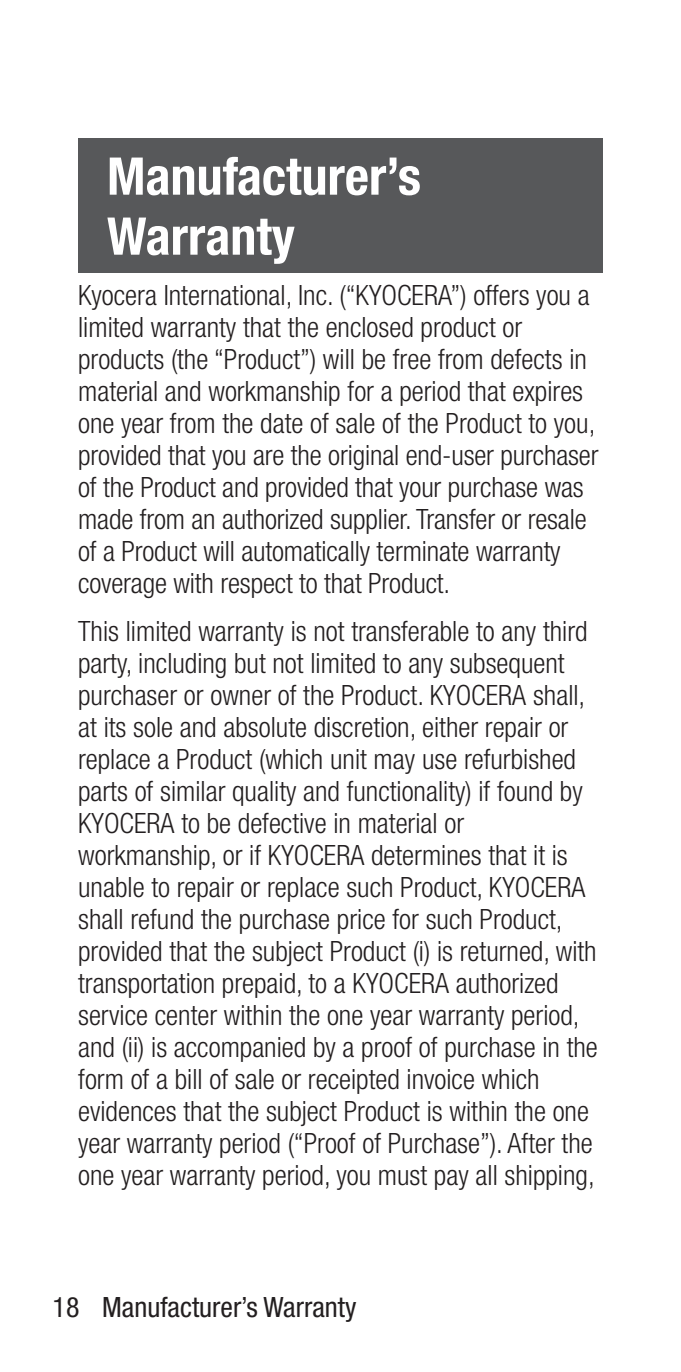
<style>
.page{position:relative;width:681px;height:1372px;background:#fff}
.page>*{position:absolute;margin:0;border:0;box-sizing:border-box;transform-origin:0 0}
.Section_Head{font:700 condensed 52px/60px "Helvetica Neue LT";color:#fff}
.Ts___Cs{font:300 condensed 28px/32px "Helvetica Neue LT";color:#231f20}
.Ts___Cs_00{font:300 condensed 28px/32px "Helvetica Neue LT";color:#231f20}
.Footer_Left{font:condensed 28px "Helvetica Neue LT";color:#231f20}
</style>
<div class="page">
<div style="left:78px;top:139px;width:524px;height:134px;background:#57585a"></div>
<p class="Section_Head" style="left:107px;top:146px;width:315px">Manufacturer’s<br>Warranty</p>
<p class="Ts___Cs_00" style="left:78px;top:279px;width:521px">Kyocera International, Inc. (“KYOCERA”) offers you a limited warranty that the enclosed product or products (the “Product”) will be free from defects in material and workmanship for a period that expires one year from the date of sale of the Product to you, provided that you are the original end-user purchaser of the Product and provided that your purchase was made from an authorized supplier. Transfer or resale of a Product will automatically terminate warranty coverage with respect to that Product.</p>
<p class="Ts___Cs" style="left:78px;top:615px;width:521px">This limited warranty is not transferable to any third party, including but not limited to any subsequent purchaser or owner of the Product. KYOCERA shall, at its sole and absolute discretion, either repair or replace a Product (which unit may use refurbished parts of similar quality and functionality) if found by KYOCERA to be defective in material or workmanship, or if KYOCERA determines that it is unable to repair or replace such Product, KYOCERA shall refund the purchase price for such Product, provided that the subject Product (i) is returned, with transportation prepaid, to a KYOCERA authorized service center within the one year warranty period, and (ii) is accompanied by a proof of purchase in the form of a bill of sale or receipted invoice which evidences that the subject Product is within the one year warranty period (“Proof of Purchase”). After the one year warranty period, you must pay all shipping,</p>
<p class="Footer_Left" style="left:53px;top:1290px;width:305px">18 Manufacturer’s Warranty</p>
</div>
